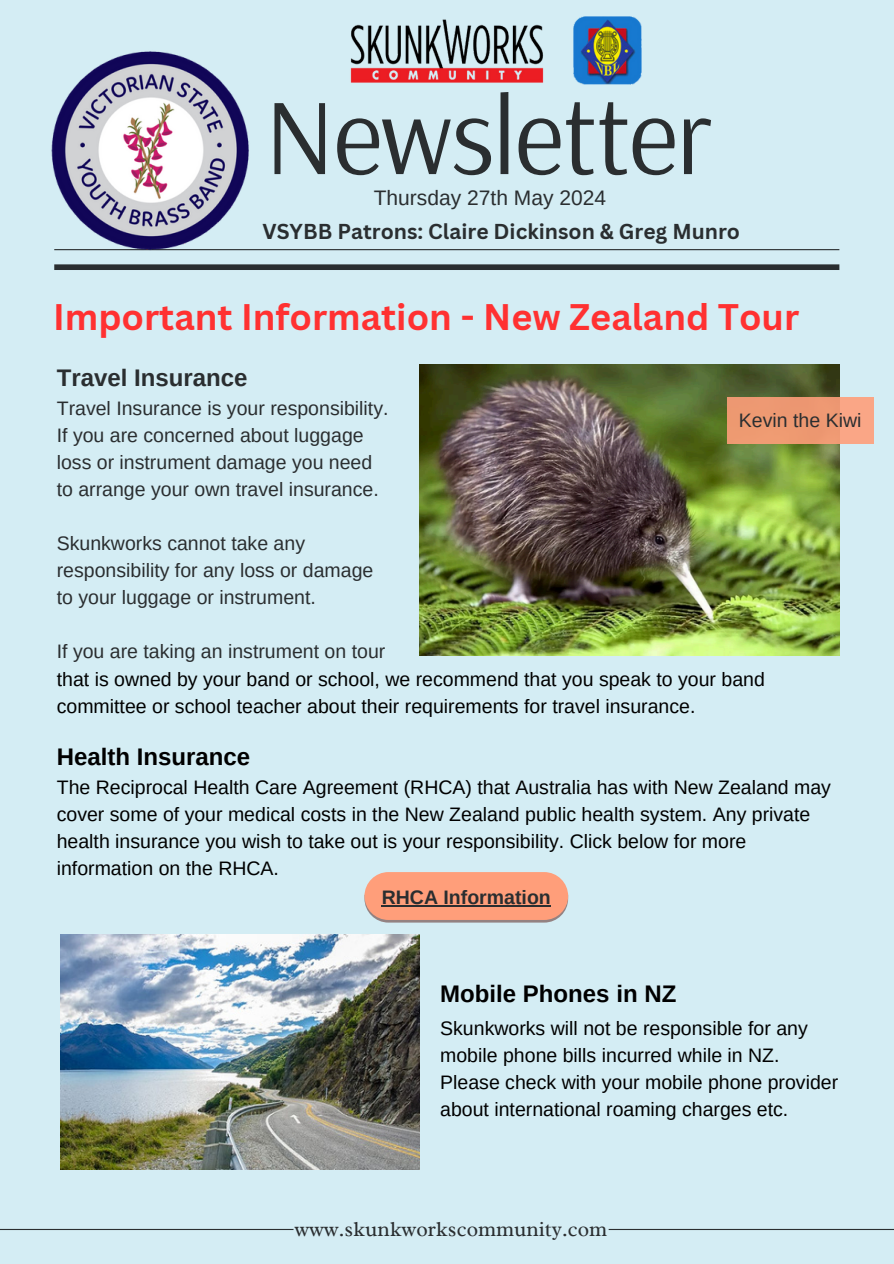
<style>
.page{position:relative;width:894px;height:1264px;background:#fff}
.page>*{position:absolute;margin:0;border:0;box-sizing:border-box;transform-origin:0 0}
.t1{font:109.05px "Arsenal";letter-spacing:-.02em;color:#2a2e30}
.t2{font:700 36px "Canva Sans";color:#ff3131}
.t3{font:700 24px "Arimo";color:#000}
.t4{font:700 24px "Arimo";color:#2a2e30}
.t5{font:700 21px "Canva Sans";color:#2a2e30}
.t6{font:21px "Radley";color:#2a2e30}
.t7{font:21px "Arimo";color:#2a2e30}
.t8{font:19.5px/27px "Arimo";color:#000}
.t9{font:19.5px/27px "Arimo";color:#2a2e30}
.t10{font:700 19.5px "Arimo";color:#2a2e30}
</style>
<div class="page">
<div style="left:0;top:0;width:893px;height:1263px;background:#d4edf4"></div>
<hr style="left:0;top:1228px;width:293px;height:1px;background:#2a2e30">
<hr style="left:608px;top:1228px;width:285px;height:1px;background:#2a2e30">
<div style="left:54px;top:264px;width:785px;height:6px;background:#2a2e30"></div>
<img style="left:419px;top:365px;width:419px;height:290px">
<div style="left:727px;top:397px;width:146px;height:46px;background:linear-gradient(to right,#ea956b,#f7a281)"></div>
<hr style="left:54px;top:249px;width:785px;height:1px;background:#2a2e30">
<img style="left:51px;top:51px;width:200px;height:199px">
<img style="left:350px;top:19px;width:194px;height:64px">
<img style="left:573px;top:17px;width:68px;height:67px">
<img style="left:60px;top:934px;width:359px;height:234px">
<svg style="left:364px;top:901px;width:204px;height:21px"></svg>
<div style="left:364px;top:872px;width:204px;height:48px;background:#ff9e7a;border-radius:24px"></div>
<hr style="left:381px;top:905px;width:169px;height:1px;background:#2a2e30">
<p class="t1" style="left:264px;top:65px;width:449px">Newsletter</p>
<p class="t7" style="left:373px;top:186px;width:234px">Thursday 27th May 2024</p>
<p class="t5" style="left:262px;top:216px;width:479px">VSYBB Patrons: Claire Dickinson &amp; Greg Munro</p>
<h4 class="t2" style="left:53px;top:291px;width:747px">Important Information - New Zealand Tour</h4>
<p class="t4" style="left:57px;top:364px;width:192px">Travel Insurance</p>
<p class="t9" style="left:57px;top:395px;width:333px">Travel Insurance is your responsibility.<br>If you are concerned about luggage loss or instrument damage you need to arrange your own travel insurance.</p>
<p class="t9" style="left:57px;top:530px;width:318px">Skunkworks cannot take any responsibility for any loss or damage to your luggage or instrument.</p>
<p class="t9" style="left:57px;top:638px;width:330px">If you are taking an instrument on tour</p>
<h2 class="t9" style="left:738px;top:407px;width:124px">Kevin the Kiwi</h2>
<p class="t8" style="left:57px;top:665px;width:709px">that is owned by your band or school, we recommend that you speak to your band committee or school teacher about their requirements for travel insurance.</p>
<p class="t3" style="left:57px;top:743px;width:195px">Health Insurance</p>
<h4 class="t8" style="left:57px;top:774px;width:775px">The Reciprocal Health Care Agreement (RHCA) that Australia has with New Zealand may cover some of your medical costs in the New Zealand public health system. Any private health insurance you wish to take out is your responsibility. Click below for more information on the RHCA.</h4>
<p class="t10" style="left:381px;top:886px;width:170px">RHCA Information</p>
<h3 class="t3" style="left:440px;top:980px;width:237px">Mobile Phones in NZ</h3>
<p class="t8" style="left:440px;top:1014px;width:399px">Skunkworks will not be responsible for any mobile phone bills incurred while in NZ.<br>Please check with your mobile phone provider about international roaming charges etc.</p>
<p class="t6" style="left:295px;top:1215px;width:314px">www.skunkworkscommunity.com</p>
</div>
